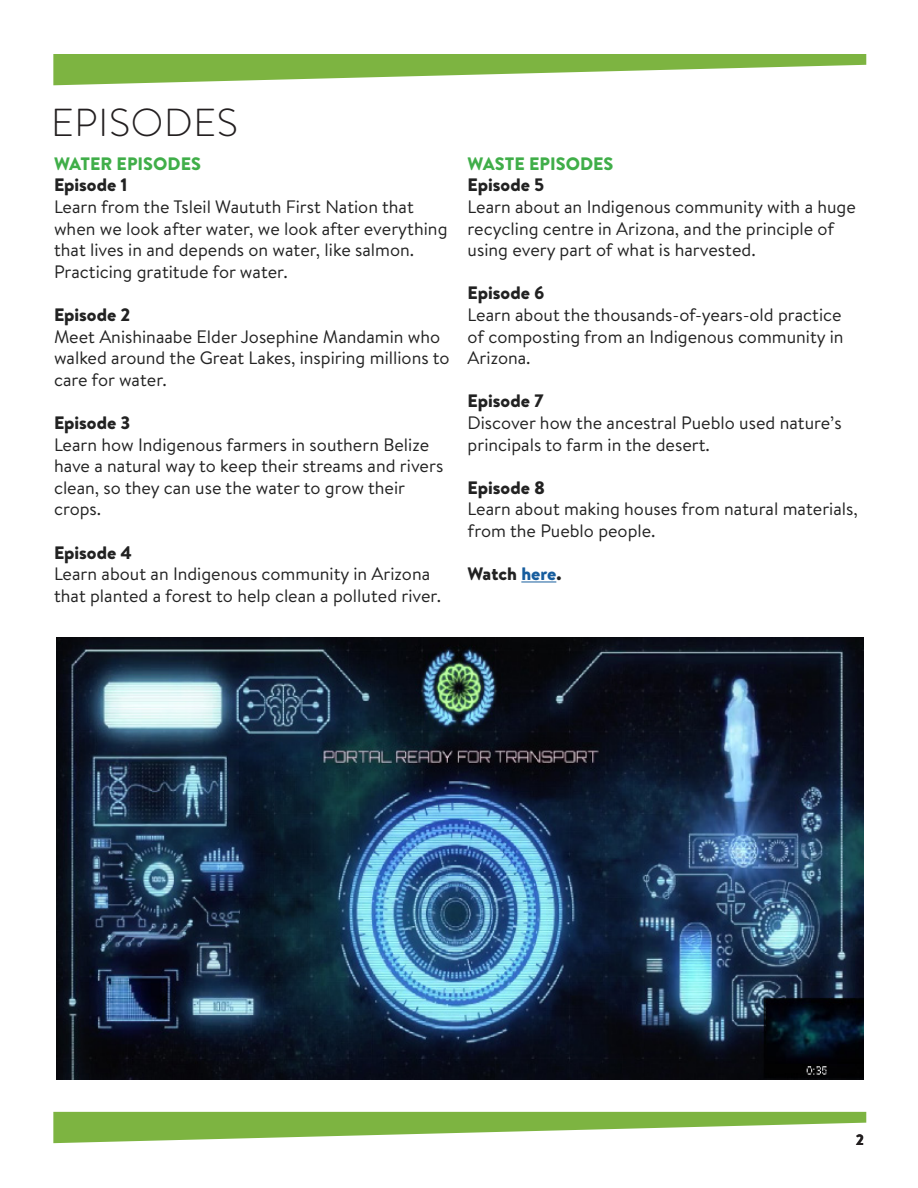
<style>
.page{position:relative;width:918px;height:1188px;background:#fff}
.page>*{position:absolute;margin:0;border:0;box-sizing:border-box;transform-origin:0 0}
.heading1{font:300 39px "Brandon Text";letter-spacing:.02em;color:#231f20}
.t1{font:18px/21.6px "Brandon Text";color:#222}
.t2{font:900 18px "Brandon Text";color:#222}
.t3{font:900 18px "Brandon Text";color:#40ae49}
.t4{font:900 15px "Brandon Text";color:#231f20}
.s1{color:#175d9e}
</style>
<div class="page">
<svg style="left:53px;top:54px;width:813px;height:31px"></svg>
<svg style="left:53px;top:1112px;width:813px;height:31px"></svg>
<img style="left:56px;top:638px;width:807px;height:442px">
<hr style="left:521px;top:582px;width:35px;height:1px;background:#175d9e">
<p class="heading1" style="left:51px;top:96px;width:188px">EPISODES</p>
<p class="t3" style="left:54px;top:151px;width:149px">WATER EPISODES</p>
<p class="t2" style="left:54px;top:172px;width:75px">Episode 1</p>
<p class="t1" style="left:54px;top:195px;width:395px">Learn from the Tsleil Waututh First Nation that when we look after water, we look after everything that lives in and depends on water, like salmon.<br>Practicing gratitude for water.</p>
<p class="t2" style="left:54px;top:302px;width:78px">Episode 2</p>
<p class="t1" style="left:54px;top:325px;width:397px">Meet Anishinaabe Elder Josephine Mandamin who walked around the Great Lakes, inspiring millions to care for water.</p>
<p class="t2" style="left:54px;top:410px;width:78px">Episode 3</p>
<p class="t1" style="left:54px;top:433px;width:391px">Learn how Indigenous farmers in southern Belize have a natural way to keep their streams and rivers clean, so they can use the water to grow their crops.</p>
<p class="t2" style="left:54px;top:540px;width:80px">Episode 4</p>
<p class="t1" style="left:54px;top:563px;width:389px">Learn about an Indigenous community in Arizona that planted a forest to help clean a polluted river.</p>
<p class="t3" style="left:468px;top:151px;width:147px">WASTE EPISODES</p>
<p class="t2" style="left:468px;top:172px;width:78px">Episode 5</p>
<p class="t1" style="left:468px;top:195px;width:390px">Learn about an Indigenous community with a huge recycling centre in Arizona, and the principle of using every part of what is harvested.</p>
<p class="t2" style="left:468px;top:280px;width:79px">Episode 6</p>
<p class="t1" style="left:468px;top:303px;width:377px;text-align:justify">Learn about the thousands-of-years-old practice of composting from an Indigenous community in Arizona.</p>
<p class="t2" style="left:468px;top:388px;width:78px">Episode 7</p>
<p class="t1" style="left:468px;top:411px;width:376px">Discover how the ancestral Pueblo used nature’s principals to farm in the desert.</p>
<p class="t2" style="left:468px;top:475px;width:79px">Episode 8</p>
<p class="t1" style="left:468px;top:498px;width:392px">Learn about making houses from natural materials, from the Pueblo people.</p>
<p class="t2" style="left:468px;top:561px;width:95px">Watch <span class="s1">here</span>.</p>
<p class="t4" style="left:856px;top:1129px;width:10px">2</p>
</div>
